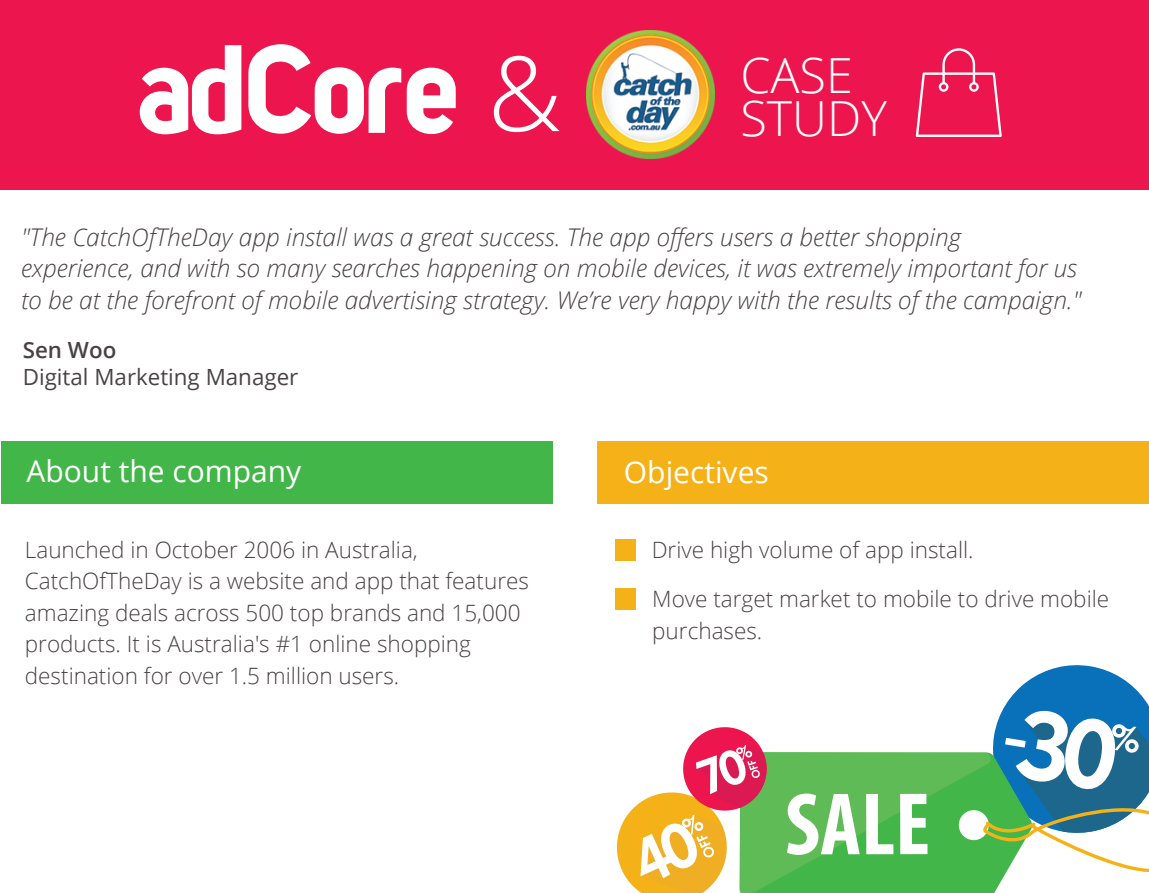
<style>
.page{position:relative;width:1149px;height:893px;background:#fff}
.page>*{position:absolute;margin:0;border:0;box-sizing:border-box;transform-origin:0 0}
.t1{font:300 103.95px "Open Sans";color:#fff}
.t2{font:300 48.45px/43.5px "Open Sans";color:#fff}
.t3{font:30px "Open Sans";color:#fff}
.t4{font:italic 300 24.3px/31.3px "Open Sans";color:#494244}
.t5{font:300 22.5px/31.5px "Open Sans";color:#494244}
.t6{font:22.35px "Open Sans";color:#494244}
.t7{font:600 22.35px "Open Sans";color:#494244}
</style>
<div class="page">
<div style="left:597px;top:441px;width:551px;height:63px;background:#f5b218"></div>
<div style="left:0;top:0;width:1148px;height:189px;background:#ed154e"></div>
<div style="left:1px;top:441px;width:551px;height:63px;background:#43b649"></div>
<svg style="left:139px;top:44px;width:316px;height:90px"></svg>
<img style="left:586px;top:31px;width:128px;height:128px">
<div style="left:615px;top:539px;width:20px;height:21px;background:#f5b218"></div>
<div style="left:615px;top:589px;width:20px;height:21px;background:#f5b218"></div>
<svg style="left:915px;top:48px;width:86px;height:89px"></svg>
<svg style="left:616px;top:665px;width:532px;height:228px"></svg>
<h1 class="t1" style="left:487px;top:22px;width:76px">&amp;</h1>
<h2 class="t2" style="left:740px;top:52px;width:148px">CASE<br>STUDY</h2>
<p class="t4" style="left:21px;top:221px;width:1061px">"The CatchOfTheDay app install was a great success. The app offers users a better shopping<br>experience, and with so many searches happening on mobile devices, it was extremely important for us to be at the forefront of mobile advertising strategy. We’re very happy with the results of the campaign."</p>
<p class="t7" style="left:23px;top:335px;width:95px">Sen Woo</p>
<p class="t6" style="left:23px;top:361px;width:277px">Digital Marketing Manager</p>
<h3 class="t3" style="left:26px;top:450px;width:276px">About the company</h3>
<h3 class="t3" style="left:623px;top:452px;width:146px">Objectives</h3>
<p class="t5" style="left:25px;top:533px;width:505px">Launched in October 2006 in Australia, CatchOfTheDay is a website and app that features amazing deals across 500 top brands and 15,000 products. It is Australia's #1 online shopping destination for over 1.5 million users.</p>
<p class="t5" style="left:651px;top:525px;width:459px;line-height:49.3px">Drive high volume of app install.<br>Move target market to mobile to drive mobile</p>
<p class="t5" style="left:652px;top:614px;width:111px">purchases.</p>
</div>
